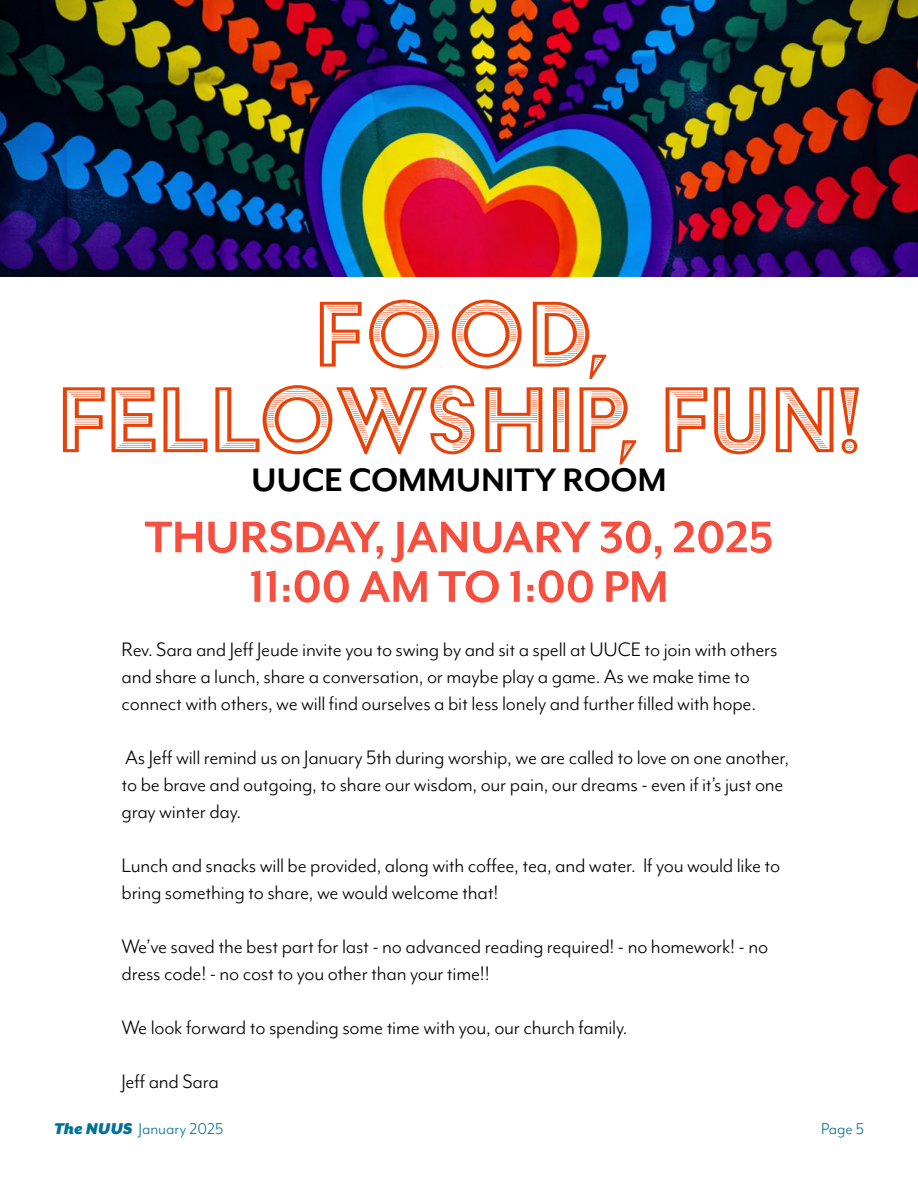
<style>
.page{position:relative;width:918px;height:1188px;background:#fff}
.page>*{position:absolute;margin:0;border:0;box-sizing:border-box;transform-origin:0 0}
.t1{font:108px/85.5px "Acier BAT Text Gris";color:#e94208;text-align:center}
.t2{font:700 51px/49.5px "Mr Eaves Mod OT";letter-spacing:-.01em;color:#f64f3f;text-align:center}
.t3{font:700 37.5px "Mr Eaves Mod OT";letter-spacing:-.01em;color:#000}
.t4{font:22.5px/27px "Mr Eaves Mod OT";letter-spacing:-.01em;color:#000}
.t5{font:18px "Mr Eaves Mod OT";color:#007297}
.s1{font-family:"Mr Eaves XL San OT";font-weight:900;font-style:italic}
</style>
<div class="page">
<img style="left:0;top:0;width:918px;height:277px">
<h1 class="t1" style="left:58px;top:290px;width:805px">FOOD,<br>FELLOWSHIP, FUN!</h1>
<h3 class="t3" style="left:251px;top:459px;width:417px">UUCE COMMUNITY ROOM</h3>
<h2 class="t2" style="left:144px;top:512px;width:631px">THURSDAY, JANUARY 30, 2025<br>11:00 AM TO 1:00 PM</h2>
<p class="t4" style="left:122px;top:635px;width:658px">Rev. Sara and Jeff Jeude invite you to swing by and sit a spell at UUCE to join with others and share a lunch, share a conversation, or maybe play a game. As we make time to connect with others, we will find ourselves a bit less lonely and further filled with hope.</p>
<p class="t4" style="left:122px;top:743px;width:669px">As Jeff will remind us on January 5th during worship, we are called to love on one another, to be brave and outgoing, to share our wisdom, our pain, our dreams - even if it’s just one gray winter day.</p>
<p class="t4" style="left:122px;top:851px;width:660px">Lunch and snacks will be provided, along with coffee, tea, and water. If you would like to bring something to share, we would welcome that!</p>
<p class="t4" style="left:122px;top:932px;width:648px">We’ve saved the best part for last - no advanced reading required! - no homework! - no dress code! - no cost to you other than your time!!</p>
<p class="t4" style="left:122px;top:1013px;width:508px">We look forward to spending some time with you, our church family.</p>
<p class="t4" style="left:122px;top:1067px;width:99px">Jeff and Sara</p>
<p class="t5" style="left:54px;top:1119px;width:171px"><span class="s1">The NUUS</span> January 2025</p>
<p class="t5" style="left:821px;top:1119px;width:44px">Page 5</p>
</div>
